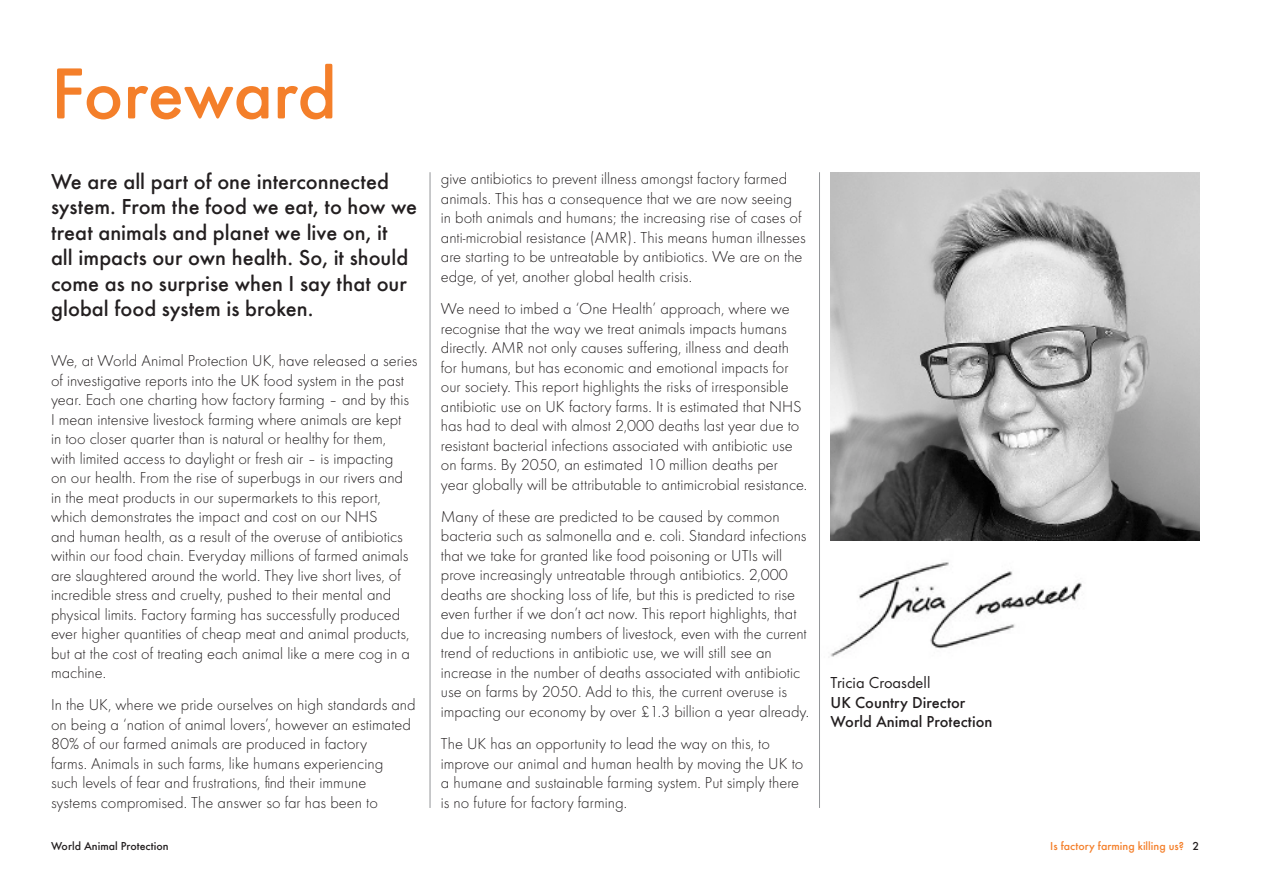
<style>
.page{position:relative;width:1263px;height:893px;background:#fff}
.page>*{position:absolute;margin:0;border:0;box-sizing:border-box;transform-origin:0 0}
.t1{font:500 75px "Futura Round";letter-spacing:-.01em;color:#f47f2a}
.t2{font:500 22.5px/25.5px "Futura Round";color:#231f20}
.t3{font:300 16.5px/19.5px "Futura Round";color:#231f20}
.t4{font:500 16.5px/19.5px "Futura Round";color:#231f20}
.t5{font:16.5px "Futura Round";color:#231f20}
.t6{font:500 12px "Futura Round";color:#f47f2a}
.t7{font:500 12px "Futura Round";color:#231f20}
.s1{color:#231f20}
</style>
<div class="page">
<hr style="left:430px;top:172px;width:1px;height:636px;background:#939598">
<img style="left:831px;top:172px;width:368px;height:369px">
<img style="left:830px;top:562px;width:252px;height:95px">
<hr style="left:819px;top:172px;width:1px;height:636px;background:#939598">
<h1 class="t1" style="left:51px;top:63px;width:287px">Foreward</h1>
<h2 class="t2" style="left:51px;top:170px;width:368px">We are all part of one interconnected system. From the food we eat, to how we treat animals and planet we live on, it<br>all impacts our own health. So, it should come as no surprise when I say that our global food system is broken.</h2>
<p class="t3" style="left:51px;top:352px;width:368px">We, at World Animal Protection UK, have released a series of investigative reports into the UK food system in the past year. Each one charting how factory farming – and by this<br>I mean intensive livestock farming where animals are kept<br>in too closer quarter than is natural or healthy for them,<br>with limited access to daylight or fresh air – is impacting<br>on our health. From the rise of superbugs in our rivers and in the meat products in our supermarkets to this report, which demonstrates the impact and cost on our NHS<br>and human health, as a result of the overuse of antibiotics within our food chain. Everyday millions of farmed animals are slaughtered around the world. They live short lives, of incredible stress and cruelty, pushed to their mental and physical limits. Factory farming has successfully produced ever higher quantities of cheap meat and animal products, but at the cost of treating each animal like a mere cog in a machine.</p>
<p class="t3" style="left:51px;top:696px;width:366px">In the UK, where we pride ourselves on high standards and on being a ‘nation of animal lovers’, however an estimated 80% of our farmed animals are produced in factory<br>farms. Animals in such farms, like humans experiencing<br>such levels of fear and frustrations, find their immune systems compromised. The answer so far has been to</p>
<p class="t3" style="left:441px;top:170px;width:366px">give antibiotics to prevent illness amongst factory farmed animals. This has a consequence that we are now seeing in both animals and humans; the increasing rise of cases of anti-microbial resistance (AMR). This means human illnesses are starting to be untreatable by antibiotics. We are on the edge, of yet, another global health crisis.</p>
<p class="t3" style="left:441px;top:300px;width:368px">We need to imbed a ‘One Health’ approach, where we recognise that the way we treat animals impacts humans directly. AMR not only causes suffering, illness and death for humans, but has economic and emotional impacts for our society. This report highlights the risks of irresponsible antibiotic use on UK factory farms. It is estimated that NHS has had to deal with almost 2,000 deaths last year due to resistant bacterial infections associated with antibiotic use on farms. By 2050, an estimated 10 million deaths per year globally will be attributable to antimicrobial resistance.</p>
<p class="t3" style="left:441px;top:508px;width:370px">Many of these are predicted to be caused by common bacteria such as salmonella and e. coli. Standard infections that we take for granted like food poisoning or UTIs will prove increasingly untreatable through antibiotics. 2,000 deaths are shocking loss of life, but this is predicted to rise even further if we don’t act now. This report highlights, that due to increasing numbers of livestock, even with the current trend of reductions in antibiotic use, we will still see an increase in the number of deaths associated with antibiotic use on farms by 2050. Add to this, the current overuse is impacting our economy by over £1.3 billion a year already.</p>
<p class="t3" style="left:441px;top:735px;width:364px">The UK has an opportunity to lead the way on this, to improve our animal and human health by moving the UK to a humane and sustainable farming system. Put simply there is no future for factory farming.</p>
<p class="t5" style="left:831px;top:676px;width:101px">Tricia Croasdell</p>
<p class="t4" style="left:831px;top:694px;width:163px">UK Country Director<br>World Animal Protection</p>
<p class="t7" style="left:51px;top:839px;width:119px">World Animal Protection</p>
<p class="t6" style="left:1050px;top:841px;width:150px">Is factory farming killing us? <span class="s1">2</span></p>
</div>
